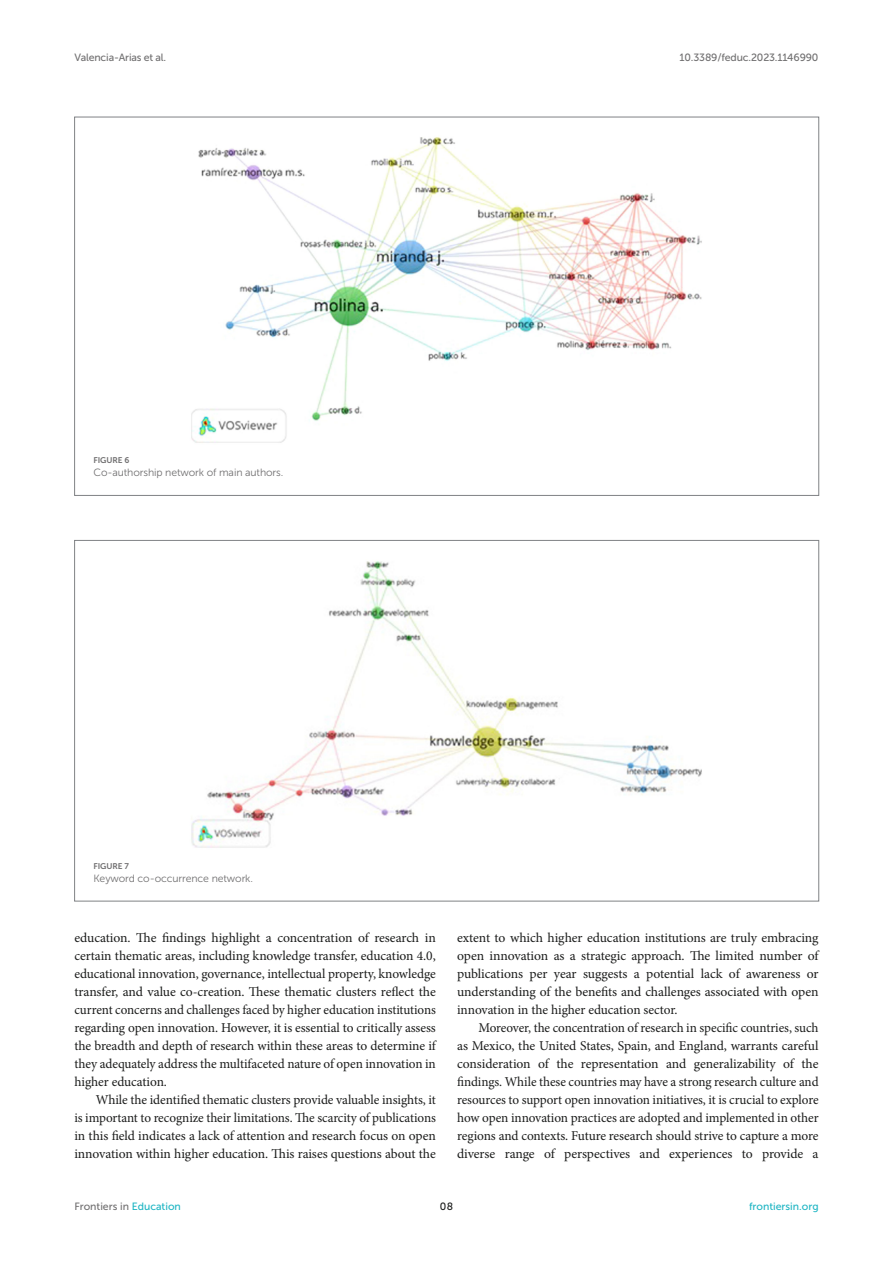
<style>
.page{position:relative;width:893px;height:1263px;background:#fff}
.page>*{position:absolute;margin:0;border:0;box-sizing:border-box;transform-origin:0 0}
.TEXT{font:13.5px/18px "Minion Pro";letter-spacing:-.005em;color:#1b1c1b;text-align:justify}
.TEXT_FLUSH{font:13.5px/18px "Minion Pro";letter-spacing:-.005em;color:#1b1c1b;text-align:justify}
.t1{font:10.5px "Museo Sans 500";letter-spacing:-.015em;color:#706f70}
.FIG_LEG{font:10.5px "Museo Sans 300";letter-spacing:-.01em;color:#706f70}
.t2{font:10.5px "Museo Sans 500";color:#1db5c3}
.t3{font:10.5px "Museo Sans 500";color:#1b1c1b}
.FIG_HD{font:8.25px "Museo Sans 700";letter-spacing:-.01em;color:#706f70}
.s1{color:#1db5c3}
</style>
<div class="page">
<img style="left:191px;top:137px;width:511px;height:306px">
<img style="left:191px;top:561px;width:511px;height:287px">
<p class="t1" style="left:74px;top:51px;width:93px">Valencia-Arias et al.</p>
<p class="t1" style="left:680px;top:51px;width:140px">10.3389/feduc.2023.1146990</p>
<p class="FIG_HD" style="left:94px;top:455px;width:37px">FIGURE 6</p>
<p class="FIG_LEG" style="left:94px;top:467px;width:191px">Co-authorship network of main authors.</p>
<p class="FIG_HD" style="left:94px;top:861px;width:37px">FIGURE 7</p>
<p class="FIG_LEG" style="left:94px;top:873px;width:161px">Keyword co-occurrence network.</p>
<p class="TEXT_FLUSH" style="left:74px;top:929px;width:363px">education. The findings highlight a concentration of research in certain thematic areas, including knowledge transfer, education 4.0, educational innovation, governance, intellectual property, knowledge transfer, and value co-creation. These thematic clusters reflect the current concerns and challenges faced by higher education institutions regarding open innovation. However, it is essential to critically assess the breadth and depth of research within these areas to determine if they adequately address the multifaceted nature of open innovation in higher education.</p>
<p class="TEXT" style="left:74px;top:1091px;width:363px;text-indent:21px">While the identified thematic clusters provide valuable insights, it is important to recognize their limitations. The scarcity of publications in this field indicates a lack of attention and research focus on open innovation within higher education. This raises questions about the</p>
<p class="TEXT" style="left:457px;top:929px;width:363px">extent to which higher education institutions are truly embracing open innovation as a strategic approach. The limited number of publications per year suggests a potential lack of awareness or understanding of the benefits and challenges associated with open innovation in the higher education sector.</p>
<p class="TEXT" style="left:457px;top:1019px;width:363px;text-indent:21px">Moreover, the concentration of research in specific countries, such as Mexico, the United States, Spain, and England, warrants careful consideration of the representation and generalizability of the findings. While these countries may have a strong research culture and resources to support open innovation initiatives, it is crucial to explore how open innovation practices are adopted and implemented in other regions and contexts. Future research should strive to capture a more diverse range of perspectives and experiences to provide a</p>
<p class="t1" style="left:74px;top:1200px;width:108px">Frontiers in <span class="s1">Education</span></p>
<p class="t3" style="left:440px;top:1200px;width:15px">08</p>
<p class="t2" style="left:749px;top:1200px;width:71px">frontiersin.org</p>
</div>
